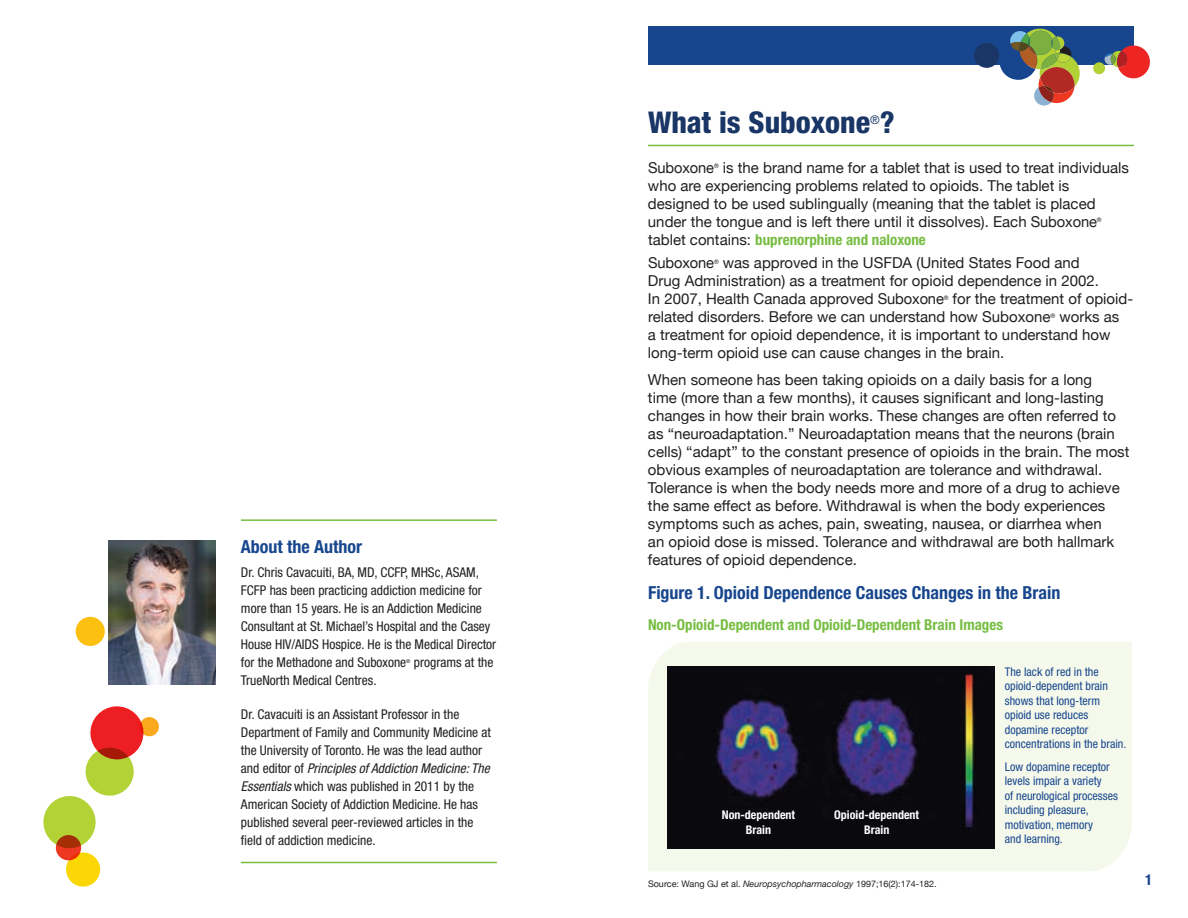
<style>
.page{position:relative;width:1188px;height:918px;background:#fff}
.page>*{position:absolute;margin:0;border:0;box-sizing:border-box;transform-origin:0 0}
.t1{font:800 condensed 30px "Helvetica Neue";color:#193667}
.t2{font:700 condensed 18px "Helvetica Neue";color:#17468e}
.t3{font:15px/18px "Helvetica Neue";color:#231f20}
.t4{font:700 condensed 15px/23.4px "Helvetica Neue";color:#76bd42}
.t5{font:700 condensed 15px "Helvetica Neue";color:#17468e}
.t6{font:condensed 13.5px/18px "Helvetica Neue";color:#231f20}
.t7{font:condensed 12px/14.4px "Helvetica Neue";color:#17468e}
.t8{font:700 condensed 12px/14.4px "Helvetica Neue";color:#fff;text-align:center}
.t9{font:condensed 12px "Helvetica Neue";color:#193667}
.t10{font:9px "Helvetica Neue";color:#231f20}
.t11{font:6px "Helvetica Neue";color:#231f20}
.t12{font:condensed 5.4px "Helvetica Neue";color:#231f20}
.s1{font-style:italic}
.s2{font-weight:400;font-stretch:normal;color:#231f20}
</style>
<div class="page">
<div style="left:140px;top:717px;width:19px;height:19px;background:#f9a91b;border-radius:50%"></div>
<div style="left:76px;top:617px;width:29px;height:29px;background:#fcc011;border-radius:50%"></div>
<svg style="left:43px;top:668px;width:100px;height:219px"></svg>
<div style="left:648px;top:642px;width:484px;height:229px;background:#f5f9eb"></div>
<hr style="left:241px;top:519px;width:256px;height:2px;background:#76bd42">
<hr style="left:241px;top:862px;width:256px;height:1px;background:#76bd42">
<hr style="left:648px;top:145px;width:486px;height:1px;background:#76bd42">
<img style="left:109px;top:540px;width:106px;height:145px">
<img style="left:668px;top:667px;width:327px;height:182px">
<div style="left:648px;top:26px;width:486px;height:39px;background:#17468e"></div>
<svg style="left:1093px;top:46px;width:57px;height:32px"></svg>
<svg style="left:974px;top:29px;width:106px;height:77px"></svg>
<p class="t2" style="left:241px;top:536px;width:123px">About the Author</p>
<p class="t6" style="left:241px;top:563px;width:257px">Dr. Chris Cavacuiti, BA, MD, CCFP, MHSc, ASAM, FCFP has been practicing addiction medicine for more than 15 years. He is an Addiction Medicine Consultant at St. Michael’s Hospital and the Casey House HIV/AIDS Hospice. He is the Medical Director for the Methadone and Suboxone</p>
<p class="t12" style="left:406px;top:658px;width:6px">®</p>
<p class="t6" style="left:414px;top:653px;width:81px">programs at the</p>
<p class="t6" style="left:241px;top:671px;width:137px">TrueNorth Medical Centres.</p>
<p class="t6" style="left:241px;top:705px;width:252px">Dr. Cavacuiti is an Assistant Professor in the Department of Family and Community Medicine at the University of Toronto. He was the lead author and editor of <span class="s1">Principles of Addiction Medicine: The Essentials</span> which was published in 2011 by the American Society of Addiction Medicine. He has published several peer-reviewed articles in the field of addiction medicine.</p>
<h1 class="t1" style="left:648px;top:104px;width:248px">What is Suboxone ?</h1>
<p class="t9" style="left:870px;top:113px;width:11px">®</p>
<p class="t3" style="left:648px;top:159px;width:68px">Suboxone</p>
<p class="t11" style="left:714px;top:162px;width:6px">®</p>
<p class="t3" style="left:648px;top:159px;width:483px;text-indent:75px">is the brand name for a tablet that is used to treat individuals who are experiencing problems related to opioids. The tablet is designed to be used sublingually (meaning that the tablet is placed under the tongue and is left there until it dissolves). Each Suboxone</p>
<p class="t11" style="left:1097px;top:216px;width:6px">®</p>
<p class="t4" style="left:648px;top:227px;width:279px"><span class="s2">tablet contains:</span> buprenorphine and naloxone<br><span class="s2">Suboxone</span></p>
<p class="t3" style="left:648px;top:255px;width:452px;text-indent:75px">was approved in the USFDA (United States Food and<br>Drug Administration) as a treatment for opioid dependence in 2002.<br>In 2007, Health Canada approved Suboxone</p>
<p class="t11" style="left:714px;top:257px;width:6px">®</p>
<p class="t3" style="left:648px;top:291px;width:487px;text-indent:305px">for the treatment of opioid&shy;related disorders. Before we can understand how Suboxone</p>
<p class="t11" style="left:944px;top:293px;width:6px">®</p>
<p class="t3" style="left:648px;top:309px;width:473px;text-indent:412px">works as a treatment for opioid dependence, it is important to understand how long-term opioid use can cause changes in the brain.</p>
<p class="t3" style="left:648px;top:371px;width:483px">When someone has been taking opioids on a daily basis for a long<br>time (more than a few months), it causes significant and long-lasting changes in how their brain works. These changes are often referred to as “neuroadaptation.” Neuroadaptation means that the neurons (brain cells) “adapt” to the constant presence of opioids in the brain. The most obvious examples of neuroadaptation are tolerance and withdrawal.<br>Tolerance is when the body needs more and more of a drug to achieve the same effect as before. Withdrawal is when the body experiences symptoms such as aches, pain, sweating, nausea, or diarrhea when<br>an opioid dose is missed. Tolerance and withdrawal are both hallmark features of opioid dependence.</p>
<p class="t2" style="left:648px;top:582px;width:414px">Figure 1. Opioid Dependence Causes Changes in the Brain</p>
<p class="t4" style="left:648px;top:613px;width:357px">Non-Opioid-Dependent and Opioid-Dependent Brain Images</p>
<p class="t11" style="left:1051px;top:311px;width:6px">®</p>
<p class="t8" style="left:722px;top:808px;width:75px">Non-dependent<br>Brain</p>
<p class="t8" style="left:834px;top:808px;width:86px">Opioid-dependent<br>Brain</p>
<p class="t10" style="left:648px;top:877px;width:290px">Source: Wang GJ et al. <span class="s1">Neuropsychopharmacology</span> 1997;16(2):174-182.</p>
<p class="t7" style="left:1005px;top:665px;width:123px">The lack of red in the opioid-dependent brain shows that long-term opioid use reduces dopamine receptor concentrations in the brain.</p>
<p class="t7" style="left:1005px;top:760px;width:115px">Low dopamine receptor levels impair a variety<br>of neurological processes including pleasure, motivation, memory<br>and learning.</p>
<p class="t5" style="left:1145px;top:871px;width:9px">1</p>
</div>
